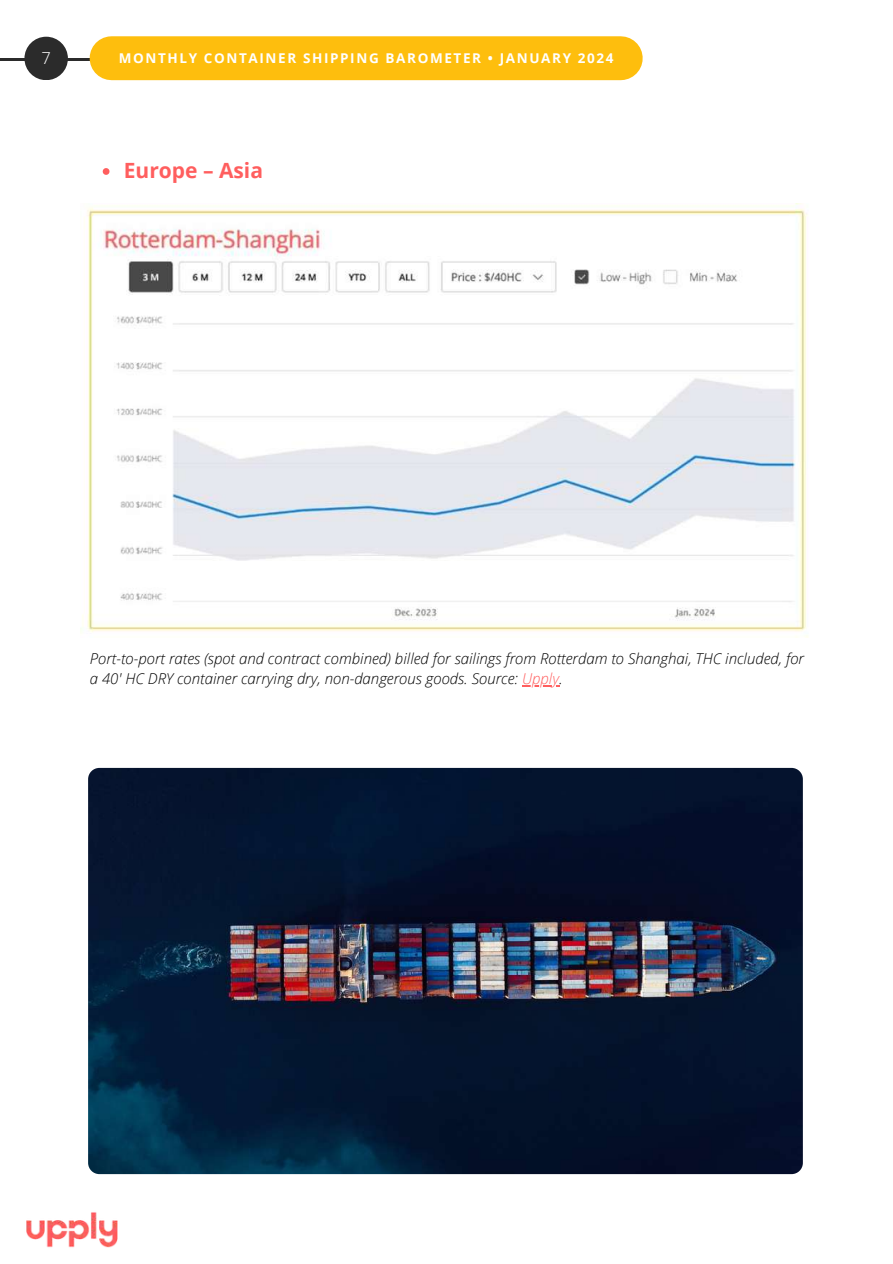
<style>
.page{position:relative;width:893px;height:1264px;background:#fff}
.page>*{position:absolute;margin:0;border:0;box-sizing:border-box;transform-origin:0 0}
.t1{font:700 21px "Open Sans";color:#ff5e5e}
.t2{font:300 16.5px "Open Sans";color:#fff}
.t3{font:italic 300 15px/20.2px "Open Sans";color:#000}
.t4{font:700 13.5px "Open Sans";letter-spacing:.12em;color:#fff}
.s1{color:#ff5e5e}
</style>
<div class="page">
<img style="left:26px;top:1212px;width:92px;height:36px">
<hr style="left:0;top:58px;width:119px;height:3px;background:#2b2b2b">
<div style="left:24px;top:37px;width:44px;height:43px;background:#2b2b2b;border-radius:50%"></div>
<img style="left:88px;top:768px;width:714px;height:406px;border-radius:11px">
<img style="left:81px;top:204px;width:727px;height:433px">
<svg style="left:103px;top:168px;width:6px;height:7px"></svg>
<hr style="left:522px;top:685px;width:37px;height:1px;background:#ff5e5e">
<div style="left:112px;top:36px;width:508px;height:44px;background:#febe0d"></div>
<p class="t2" style="left:41px;top:46px;width:11px">7</p>
<p class="t4" style="left:119px;top:48px;width:496px">MONTHLY CONTAINER SHIPPING BAROMETER • JANUARY 2024</p>
<h1 class="t1" style="left:124px;top:156px;width:141px">Europe – Asia</h1>
<p class="t3" style="left:90px;top:647px;width:715px">Port-to-port rates (spot and contract combined) billed for sailings from Rotterdam to Shanghai, THC included, for a 40' HC DRY container carrying dry, non-dangerous goods. Source: <span class="s1">Upply</span>.</p>
</div>
